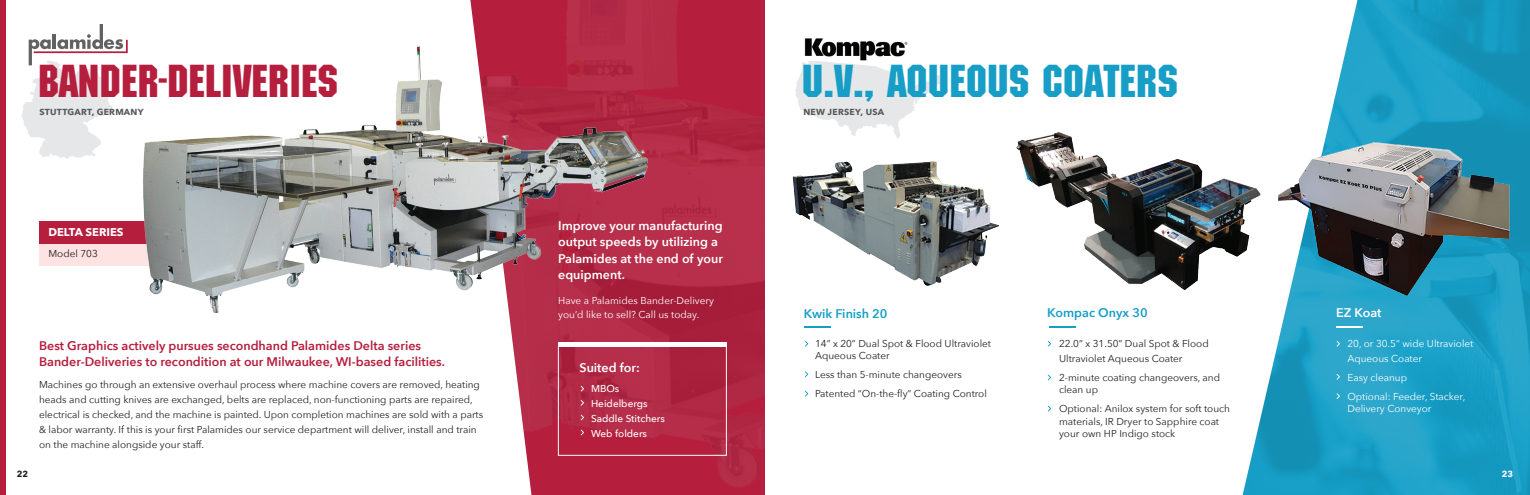
<style>
.page{position:relative;width:1530px;height:495px;background:#fff}
.page>*{position:absolute;margin:0;border:0;box-sizing:border-box;transform-origin:0 0}
.Product_heading{font:45px "Machine Std";color:#179ec6}
.Product_heading-2{font:45px "Machine Std";color:#b51e3d}
.Body_copy{font:600 12.5px "Avenir Next";color:#b51e3d}
.Body_copy-2{font:600 12.5px/16.2px "Avenir Next";color:#fff}
.Header_2{font:600 12.5px "Avenir Next";color:#179ec6}
.Header_2-2{font:600 12.5px "Avenir Next";letter-spacing:-.005em;color:#fff}
.t1{font:700 11.25px "Avenir Next";color:#fff}
.Body_copy-3{font:10px/15px "Avenir Next";color:#231f20}
.Body_copy-4{font:10px "Avenir Next";color:#fff}
.Header_2-3{font:10px/12.5px "Avenir Next";color:#231f20}
.Body_copy-5{font:500 10px "Avenir Next";color:#fff}
.Header_3{font:700 8.75px "Avenir Next";letter-spacing:.03em;color:#57585a}
.Body_copy-6{font:700 8.75px "Avenir Next";color:#fff}
.Body_copy-7{font:700 8.75px "Avenir Next";color:#231f20}
</style>
<div class="page">
<svg style="left:795px;top:60px;width:147px;height:78px"></svg>
<img style="left:1243px;top:0;width:287px;height:495px">
<img style="left:792px;top:161px;width:208px;height:125px">
<img style="left:1016px;top:128px;width:245px;height:183px">
<img style="left:1278px;top:125px;width:232px;height:171px">
<img style="left:804px;top:38px;width:104px;height:22px">
<svg style="left:804px;top:327px;width:27px;height:1px"></svg>
<svg style="left:805px;top:341px;width:3px;height:6px"></svg>
<svg style="left:805px;top:371px;width:3px;height:6px"></svg>
<svg style="left:805px;top:391px;width:3px;height:6px"></svg>
<svg style="left:1336px;top:327px;width:27px;height:1px"></svg>
<svg style="left:1337px;top:341px;width:3px;height:6px"></svg>
<svg style="left:1337px;top:374px;width:3px;height:6px"></svg>
<svg style="left:1337px;top:393px;width:3px;height:6px"></svg>
<svg style="left:1048px;top:406px;width:3px;height:6px"></svg>
<svg style="left:1048px;top:375px;width:3px;height:5px"></svg>
<svg style="left:1048px;top:341px;width:3px;height:6px"></svg>
<svg style="left:1049px;top:327px;width:27px;height:1px"></svg>
<img style="left:470px;top:0;width:295px;height:495px">
<div style="left:0;top:0;width:5px;height:495px;background:#b51e3d"></div>
<svg style="left:21px;top:25px;width:107px;height:134px"></svg>
<div style="left:39px;top:243px;width:138px;height:22px;background:#fde3e2"></div>
<div style="left:39px;top:221px;width:138px;height:23px;background:#b51e3d"></div>
<img style="left:130px;top:18px;width:527px;height:299px">
<svg style="left:581px;top:386px;width:3px;height:6px"></svg>
<svg style="left:581px;top:400px;width:3px;height:6px"></svg>
<svg style="left:581px;top:415px;width:3px;height:5px"></svg>
<div style="left:558px;top:346px;width:169px;height:110px;border:1px solid #fff"></div>
<div style="left:558px;top:342px;width:169px;height:5px;background:#fff"></div>
<svg style="left:581px;top:430px;width:3px;height:5px"></svg>
<p class="Product_heading-2" style="left:38px;top:55px;width:301px">BANDER-DELIVERIES</p>
<p class="Header_3" style="left:40px;top:105px;width:106px">STUTTGART, GERMANY</p>
<p class="t1" style="left:48px;top:222px;width:77px">DELTA SERIES</p>
<p class="Body_copy-3" style="left:48px;top:246px;width:51px">Model 703</p>
<p class="Body_copy-7" style="left:17px;top:466px;width:13px">22</p>
<p class="Body_copy" style="left:39px;top:334px;width:384px">Best Graphics actively pursues secondhand Palamides Delta series</p>
<p class="Body_copy" style="left:39px;top:351px;width:407px">Bander-Deliveries to recondition at our Milwaukee, WI-based facilities.</p>
<p class="Body_copy-3" style="left:39px;top:377px;width:446px">Machines go through an extensive overhaul process where machine covers are removed, heating heads and cutting knives are exchanged, belts are replaced, non-functioning parts are repaired, electrical is checked, and the machine is painted. Upon completion machines are sold with a parts &amp; labor warranty. If this is your first Palamides our service department will deliver, install and train on the machine alongside your staff.</p>
<p class="Body_copy-2" style="left:558px;top:217px;width:166px">Improve your manufacturing output speeds by utilizing a<br>Palamides at the end of your equipment.</p>
<p class="Body_copy-4" style="left:558px;top:292px;width:157px">Have a Palamides Bander-Delivery</p>
<p class="Body_copy-4" style="left:558px;top:306px;width:143px">you’d like to sell? Call us today.</p>
<p class="Body_copy-2" style="left:580px;top:359px;width:62px">Suited for:</p>
<p class="Body_copy-5" style="left:591px;top:380px;width:30px">MBOs</p>
<p class="Body_copy-5" style="left:591px;top:395px;width:58px">Heidelbergs</p>
<p class="Body_copy-5" style="left:591px;top:410px;width:76px">Saddle Stitchers</p>
<p class="Body_copy-5" style="left:591px;top:425px;width:58px">Web folders</p>
<p class="Product_heading" style="left:802px;top:55px;width:378px">U.V., AQUEOUS COATERS</p>
<p class="Header_3" style="left:803px;top:105px;width:82px">NEW JERSEY, USA</p>
<p class="Header_2" style="left:804px;top:303px;width:85px">Kwik Finish 20</p>
<p class="Header_2-3" style="left:815px;top:337px;width:178px">14” x 20” Dual Spot &amp; Flood Ultraviolet<br>Aqueous Coater</p>
<p class="Header_2-3" style="left:815px;top:368px;width:148px">Less than 5-minute changeovers</p>
<p class="Header_2-3" style="left:815px;top:387px;width:173px">Patented “On-the-fly” Coating Control</p>
<p class="Header_2" style="left:1047px;top:302px;width:102px">Kompac Onyx 30</p>
<p class="Header_2-2" style="left:1336px;top:302px;width:47px">EZ Koat</p>
<p class="Body_copy-3" style="left:1059px;top:336px;width:151px">22.0” x 31.50” Dual Spot &amp; Flood<br>Ultraviolet Aqueous Coater</p>
<p class="Body_copy-3" style="left:1059px;top:371px;width:163px;line-height:12.5px">2-minute coating changeovers, and clean up</p>
<p class="Body_copy-3" style="left:1059px;top:402px;width:172px;line-height:12.5px">Optional: Anilox system for soft touch materials, IR Dryer to Sapphire coat</p>
<p class="Body_copy-3" style="left:1059px;top:426px;width:118px">your own HP Indigo stock</p>
<p class="Body_copy-4" style="left:1347px;top:335px;width:128px">20, or 30.5” wide Ultraviolet</p>
<p class="Body_copy-4" style="left:1347px;top:350px;width:76px">Aqueous Coater</p>
<p class="Body_copy-4" style="left:1347px;top:369px;width:61px">Easy cleanup</p>
<p class="Body_copy-4" style="left:1347px;top:388px;width:119px">Optional: Feeder, Stacker,</p>
<p class="Body_copy-4" style="left:1347px;top:400px;width:86px">Delivery Conveyor</p>
<p class="Body_copy-6" style="left:1502px;top:466px;width:13px">23</p>
</div>
